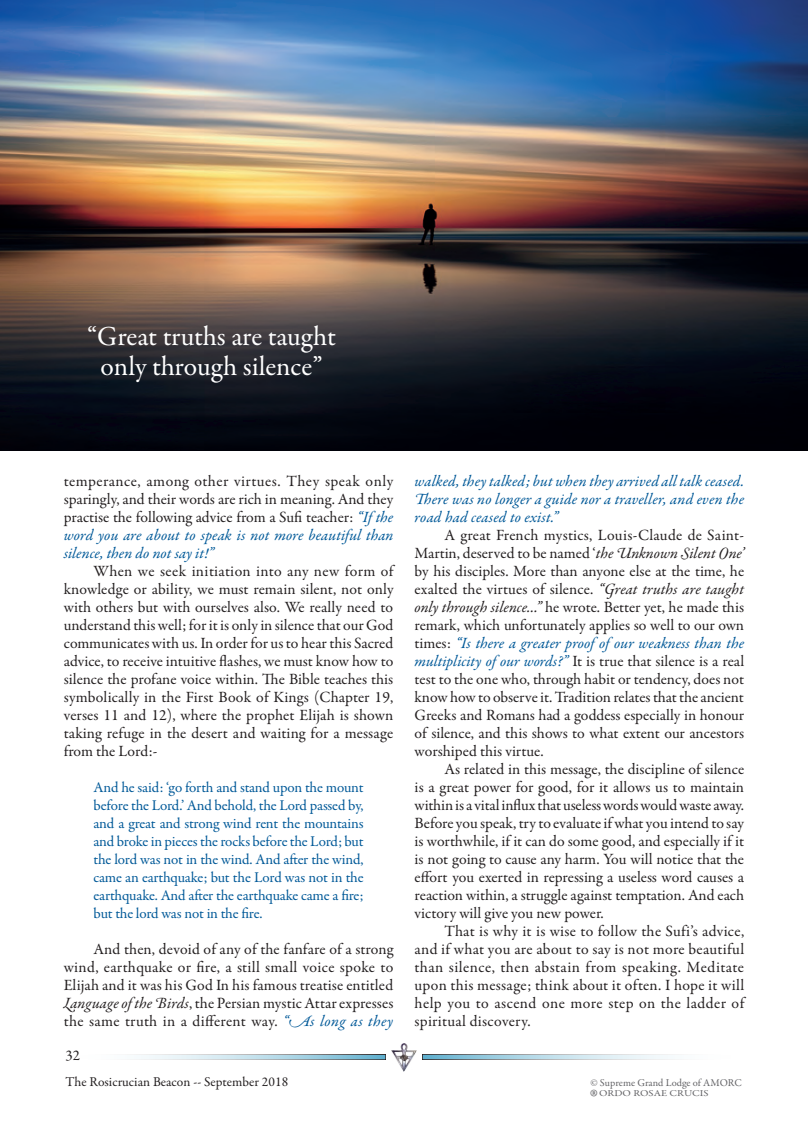
<style>
.page{position:relative;width:808px;height:1127px;background:#fff}
.page>*{position:absolute;margin:0;border:0;box-sizing:border-box;transform-origin:0 0}
.t1{font:30px "Garamond Premr Pro";color:#636366}
.t2{font:27.75px/30px "Garamond Premr Pro";letter-spacing:-.005em;color:#fff;text-align:center}
.t3{font:15.75px/18px "Garamond Premr Pro";color:#231f20;text-align:justify}
.t4{font:italic 15.75px/18px "Garamond Premr Pro";letter-spacing:.01em;color:#005998;text-align:justify}
.t5{font:15px/18px "Garamond Premr Pro";letter-spacing:-.015em;color:#005998;text-align:justify}
.t6{font:15px "Garamond Premr Pro";color:#231f20}
.t7{font:13.5px "Garamond Premr Pro";color:#231f20}
.t8{font:10.5px "Garamond Premr Pro";color:#636366}
.t9{font:9px "Garamond Premr Pro";color:#636366;scale:1.2 1}
.s1{font-style:italic;color:#005998}
.s2{font-style:italic}
</style>
<div class="page">
<img style="left:392px;top:1043px;width:24px;height:29px">
<svg style="left:422px;top:1054px;width:253px;height:6px;background:#b2cbd4"></svg>
<svg style="left:134px;top:1054px;width:252px;height:6px;background:#b3cbd4"></svg>
<img style="left:0;top:0;width:808px;height:450px">
<h2 class="t2" style="left:87px;top:322px;width:250px">“Great truths are taught only through silence”</h2>
<p class="t3" style="left:64px;top:472px;width:331px">temperance, among other virtues. They speak only sparingly, and their words are rich in meaning. And they practise the following advice from a Sufi teacher: <span class="s1">“If the word you are about to speak is not more beautiful than silence, then do not say it!”</span></p>
<p class="t3" style="left:64px;top:562px;width:331px;text-indent:30px">When we seek initiation into any new form of knowledge or ability, we must remain silent, not only with others but with ourselves also. We really need to understand this well; for it is only in silence that our God communicates with us. In order for us to hear this Sacred advice, to receive intuitive flashes, we must know how to silence the profane voice within. The Bible teaches this symbolically in the First Book of Kings (Chapter 19, verses 11 and 12), where the prophet Elijah is shown taking refuge in the desert and waiting for a message from the Lord:-</p>
<p class="t5" style="left:94px;top:779px;width:272px">And he said: ‘go forth and stand upon the mount before the Lord.’ And behold, the Lord passed by, and a great and strong wind rent the mountains and broke in pieces the rocks before the Lord; but the lord was not in the wind. And after the wind, came an earthquake; but the Lord was not in the earthquake. And after the earthquake came a fire; but the lord was not in the fire.</p>
<p class="t3" style="left:64px;top:940px;width:331px;text-indent:30px">And then, devoid of any of the fanfare of a strong wind, earthquake or fire, a still small voice spoke to Elijah and it was his God In his famous treatise entitled <span class="s2">Language of the Birds</span>, the Persian mystic Attar expresses the same truth in a different way. <span class="s1">“As long as they</span></p>
<p class="t6" style="left:65px;top:1046px;width:16px">32</p>
<p class="t4" style="left:415px;top:473px;width:331px">walked, they talked; but when they arrived all talk ceased.<br>There was no longer a guide nor a traveller, and even the road had ceased to exist.”</p>
<p class="t3" style="left:415px;top:526px;width:331px;text-indent:30px">A great French mystics, Louis-Claude de Saint-Martin, deserved to be named ‘<span class="s2">the Unknown Silent One’ </span>by his disciples. More than anyone else at the time, he exalted the virtues of silence. <span class="s2">“Great truths are taught only through silence…”</span> he wrote. Better yet, he made this remark, which unfortunately applies so well to our own times: <span class="s1">“Is there a greater proof of our weakness than the multiplicity of our words?”</span> It is true that silence is a real test to the one who, through habit or tendency, does not know how to observe it. Tradition relates that the ancient Greeks and Romans had a goddess especially in honour of silence, and this shows to what extent our ancestors worshiped this virtue.</p>
<p class="t3" style="left:415px;top:760px;width:331px;text-indent:30px">As related in this message, the discipline of silence is a great power for good, for it allows us to maintain within is a vital influx that useless words would waste away.<br>Before you speak, try to evaluate if what you intend to say is worthwhile, if it can do some good, and especially if it is not going to cause any harm. You will notice that the effort you exerted in repressing a useless word causes a reaction within, a struggle against temptation. And each victory will give you new power.</p>
<p class="t3" style="left:415px;top:922px;width:331px;text-indent:30px">That is why it is wise to follow the Sufi’s advice, and if what you are about to say is not more beautiful than silence, then abstain from speaking. Meditate upon this message; think about it often. I hope it will help you to ascend one more step on the ladder of spiritual discovery.</p>
<p class="t7" style="left:65px;top:1074px;width:224px">The Rosicrucian Beacon -- September 2018</p>
<p class="t8" style="left:590px;top:1077px;width:153px">© Supreme Grand Lodge of AMORC</p>
<h1 class="t1" style="left:590px;top:1081px;width:8px">®</h1>
<p class="t9" style="left:599px;top:1087px;width:93px">ORDO ROSAE CRUCIS</p>
</div>
